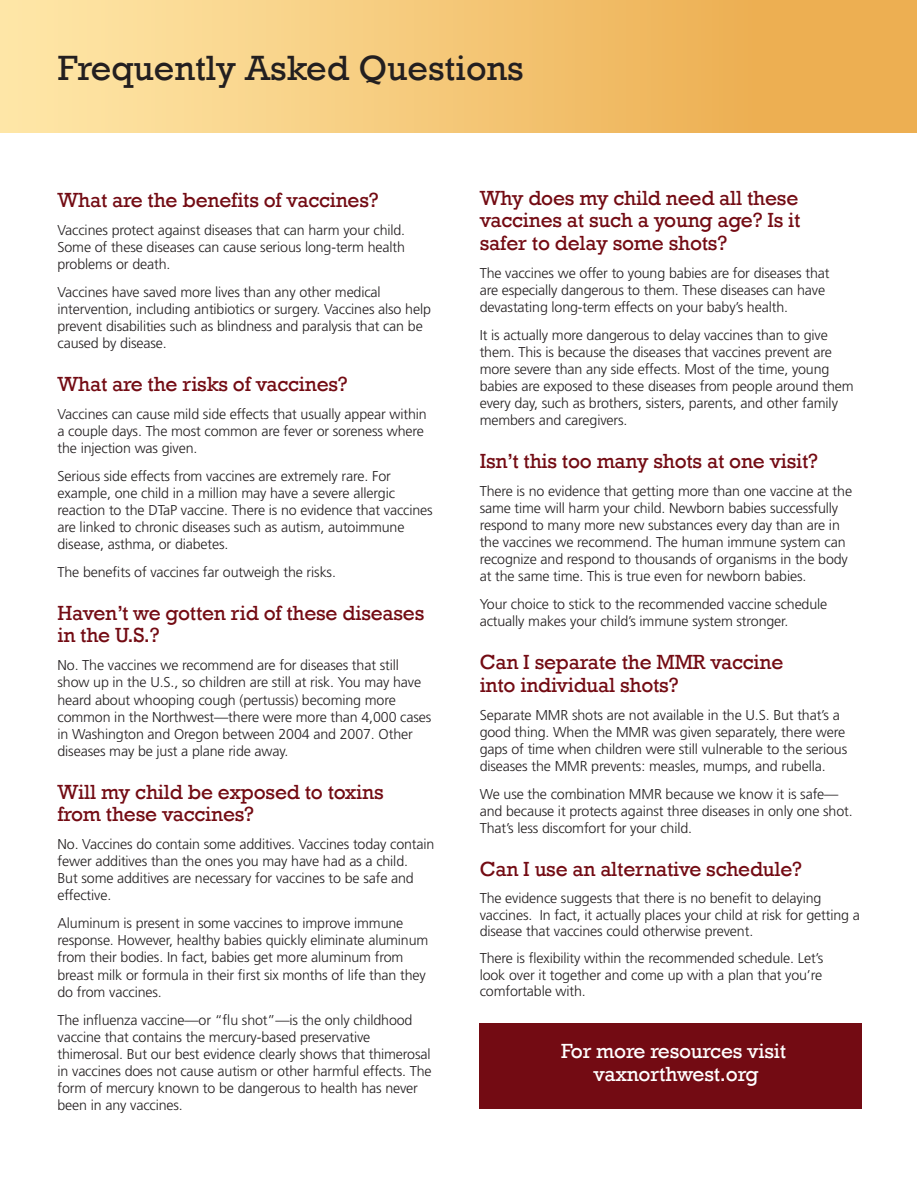
<style>
.page{position:relative;width:918px;height:1188px;background:#fff}
.page>*{position:absolute;margin:0;border:0;box-sizing:border-box;transform-origin:0 0}
.t1{font:36px "Rockwell";color:#231f20}
.subheads{font:21px/22.5px "Rockwell";letter-spacing:-.01em;color:#730b13}
.subheads-2{font:21px/22.5px "Rockwell";letter-spacing:-.01em;color:#fff;text-align:center}
.subheads-3{font:300 14.25px/17.1px "Frutiger LT Std";letter-spacing:-.01em;color:#231f20}
</style>
<div class="page">
<div style="left:0;top:0;width:916px;height:133px;background:linear-gradient(to right,#ffe7a9,#eaa746)"></div>
<div style="left:480px;top:1023px;width:382px;height:86px;background:#730b13"></div>
<p class="t1" style="left:58px;top:47px;width:468px">Frequently Asked Questions</p>
<p class="subheads" style="left:58px;top:189px;width:323px">What are the benefits of vaccines?</p>
<p class="subheads-3" style="left:58px;top:221px;width:349px;text-align:justify">Vaccines protect against diseases that can harm your child.<br>Some of these diseases can cause serious long-term health problems or death.</p>
<p class="subheads-3" style="left:58px;top:284px;width:375px">Vaccines have saved more lives than any other medical intervention, including antibiotics or surgery. Vaccines also help prevent disabilities such as blindness and paralysis that can be caused by disease.</p>
<p class="subheads" style="left:58px;top:373px;width:292px">What are the risks of vaccines?</p>
<p class="subheads-3" style="left:58px;top:406px;width:371px">Vaccines can cause mild side effects that usually appear within a couple days. The most common are fever or soreness where the injection was given.</p>
<p class="subheads-3" style="left:58px;top:468px;width:377px">Serious side effects from vaccines are extremely rare. For example, one child in a million may have a severe allergic reaction to the DTaP vaccine. There is no evidence that vaccines are linked to chronic diseases such as autism, autoimmune disease, asthma, or diabetes.</p>
<p class="subheads-3" style="left:58px;top:564px;width:280px">The benefits of vaccines far outweigh the risks.</p>
<p class="subheads" style="left:58px;top:602px;width:368px">Haven’t we gotten rid of these diseases in the U.S.?</p>
<p class="subheads-3" style="left:58px;top:657px;width:375px">No. The vaccines we recommend are for diseases that still show up in the U.S., so children are still at risk. You may have heard about whooping cough (pertussis) becoming more common in the Northwest—there were more than 4,000 cases in Washington and Oregon between 2004 and 2007. Other diseases may be just a plane ride away.</p>
<p class="subheads" style="left:58px;top:781px;width:328px">Will my child be exposed to toxins from these vaccines?</p>
<p class="subheads-3" style="left:58px;top:836px;width:378px">No. Vaccines do contain some additives. Vaccines today contain fewer additives than the ones you may have had as a child.<br>But some additives are necessary for vaccines to be safe and effective.</p>
<p class="subheads-3" style="left:58px;top:915px;width:372px">Aluminum is present in some vaccines to improve immune response. However, healthy babies quickly eliminate aluminum from their bodies. In fact, babies get more aluminum from breast milk or formula in their first six months of life than they do from vaccines.</p>
<p class="subheads-3" style="left:58px;top:1011px;width:376px">The influenza vaccine—or “flu shot”—is the only childhood vaccine that contains the mercury-based preservative thimerosal. But our best evidence clearly shows that thimerosal in vaccines does not cause autism or other harmful effects. The form of mercury known to be dangerous to health has never been in any vaccines.</p>
<p class="subheads" style="left:480px;top:187px;width:322px;text-align:justify">Why does my child need all these vaccines at such a young age? Is it safer to delay some shots?</p>
<p class="subheads-3" style="left:480px;top:264px;width:351px">The vaccines we offer to young babies are for diseases that are especially dangerous to them. These diseases can have devastating long-term effects on your baby’s health.</p>
<p class="subheads-3" style="left:480px;top:327px;width:376px">It is actually more dangerous to delay vaccines than to give them. This is because the diseases that vaccines prevent are more severe than any side effects. Most of the time, young babies are exposed to these diseases from people around them every day, such as brothers, sisters, parents, and other family members and caregivers.</p>
<p class="subheads" style="left:480px;top:450px;width:340px">Isn’t this too many shots at one visit?</p>
<p class="subheads-3" style="left:480px;top:483px;width:374px">There is no evidence that getting more than one vaccine at the same time will harm your child. Newborn babies successfully respond to many more new substances every day than are in the vaccines we recommend. The human immune system can recognize and respond to thousands of organisms in the body at the same time. This is true even for newborn babies.</p>
<p class="subheads-3" style="left:480px;top:596px;width:349px">Your choice to stick to the recommended vaccine schedule actually makes your child’s immune system stronger.</p>
<p class="subheads" style="left:480px;top:651px;width:305px">Can I separate the MMR vaccine into individual shots?</p>
<p class="subheads-3" style="left:480px;top:706px;width:369px">Separate MMR shots are not available in the U.S. But that’s a good thing. When the MMR was given separately, there were gaps of time when children were still vulnerable to the serious diseases the MMR prevents: measles, mumps, and rubella.</p>
<p class="subheads-3" style="left:480px;top:786px;width:374px">We use the combination MMR because we know it is safe— and because it protects against three diseases in only one shot.<br>That’s less discomfort for your child.</p>
<p class="subheads" style="left:480px;top:858px;width:324px">Can I use an alternative schedule?</p>
<p class="subheads-3" style="left:480px;top:890px;width:382px;line-height:16.5px">The evidence suggests that there is no benefit to delaying vaccines. In fact, it actually places your child at risk for getting a disease that vaccines could otherwise prevent.</p>
<p class="subheads-3" style="left:480px;top:950px;width:345px;line-height:16.5px;text-align:justify">There is flexibility within the recommended schedule. Let’s look over it together and come up with a plan that you’re comfortable with.</p>
<p class="subheads-2" style="left:561px;top:1040px;width:226px">For more resources visit vaxnorthwest.org</p>
</div>
